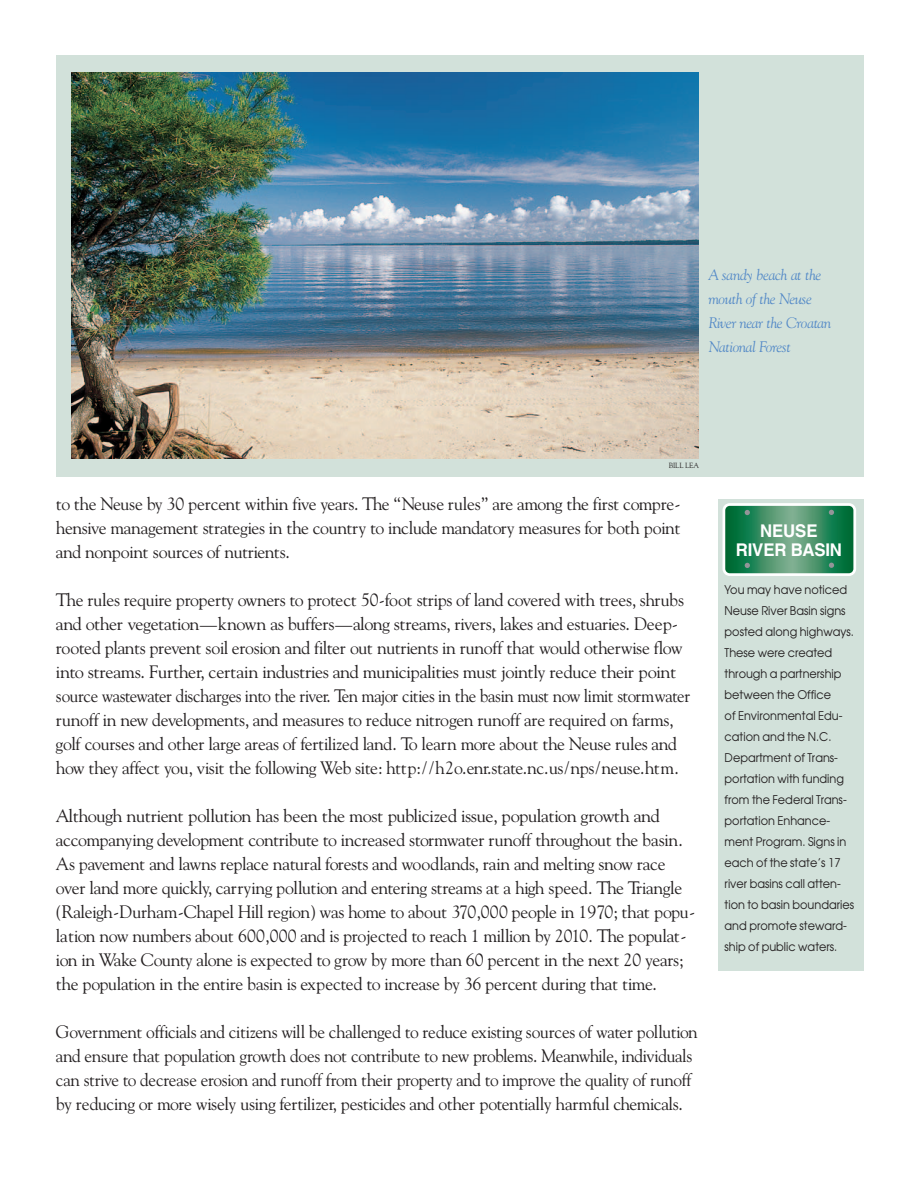
<style>
.page{position:relative;width:918px;height:1188px;background:#fff}
.page>*{position:absolute;margin:0;border:0;box-sizing:border-box;transform-origin:0 0}
.t1{font:18px/24px "Goudy Oldstyle II V";letter-spacing:-.035em;color:#231f20}
.t2{font:700 17.55px/19.8px "Helvetica";letter-spacing:-.01em;color:#fff;text-align:center;scale:.96 1}
.t3{font:15px/24px "Goudy Oldstyle II Italic V";letter-spacing:-.04em;color:#5389c7}
.t4{font:12px/21px "Avant Garde";color:#231f20;scale:.94 1}
.t5{font:7.5px "Goudy Oldstyle II V";letter-spacing:-.015em;color:#231f20}
</style>
<div class="page">
<div style="left:56px;top:55px;width:808px;height:422px;background:#d2e1da"></div>
<div style="left:718px;top:499px;width:146px;height:472px;background:#d2e1da"></div>
<svg style="left:724px;top:505px;width:131px;height:70px;background:#378b61"></svg>
<div style="left:723px;top:503px;width:133px;height:73px;border:3px solid #fff;border-radius:6px"></div>
<svg style="left:745px;top:510px;width:5px;height:5px"></svg>
<svg style="left:745px;top:563px;width:5px;height:5px"></svg>
<svg style="left:829px;top:510px;width:5px;height:5px"></svg>
<svg style="left:829px;top:563px;width:5px;height:5px"></svg>
<img style="left:72px;top:72px;width:627px;height:387px">
<p class="t3" style="left:709px;top:264px;width:125px">A sandy beach at the mouth of the Neuse<br>River near the Croatan<br>National Forest</p>
<p class="t5" style="left:669px;top:463px;width:32px">BILL LEA</p>
<p class="t1" style="left:56px;top:493px;width:626px;text-align:justify">to the Neuse by 30 percent within five years. The “Neuse rules” are among the first compre - hensive management strategies in the country to include mandatory measures for both point and nonpoint sources of nutrients.</p>
<p class="t1" style="left:56px;top:589px;width:636px">The rules require property owners to protect 50-foot strips of land covered with trees, shrubs and other vegetation—known as buffers—along streams, rivers, lakes and estuaries. Deep&shy;rooted plants prevent soil erosion and filter out nutrients in runoff that would otherwise flow into streams. Further, certain industries and municipalities must jointly reduce their point source wastewater discharges into the river. Ten major cities in the basin must now limit storm water runoff in new developments, and measures to reduce nitrogen runoff are required on farms, golf courses and other large areas of fertilized land. To learn more about the Neuse rules and how they affect you, visit the following Web site: http://h2o.enr.state.nc.us/nps/neuse.htm.</p>
<p class="t1" style="left:56px;top:805px;width:641px">Although nutrient pollution has been the most publicized issue, population growth and accompanying development contribute to increased stormwater runoff throughout the basin.<br>As pavement and lawns replace natural forests and wood lands, rain and melting snow race over land more quickly, carrying pollution and entering streams at a high speed. The Triangle (Raleigh-Durham-Chapel Hill region) was home to about 370,000 people in 1970; that popu - la tion now numbers about 600,000 and is projected to reach 1 million by 2010. The populat - ion in Wake County alone is expected to grow by more than 60 percent in the next 20 years; the population in the entire basin is expected to increase by 36 percent during that time.</p>
<p class="t1" style="left:56px;top:1021px;width:643px">Government officials and citizens will be challenged to reduce existing sources of water pollution and ensure that population growth does not contribute to new problems. Meanwhile, individuals can strive to decrease erosion and runoff from their property and to improve the quality of runoff by reducing or more wisely using fertilizer, pesticides and other potentially harmful chemicals.</p>
<p class="t2" style="left:736px;top:522px;width:112px">NEUSE<br>RIVER BASIN</p>
<p class="t4" style="left:725px;top:581px;width:139px">You may have noticed<br>Neuse River Basin signs posted along highways.<br>These were created through a partnership between the Office<br>of Environ mental Edu - ca tion and the N.C.<br>Depart ment of Trans - portation with funding from the Fed eral Trans - portation Enhance - ment Pro gram. Signs in each of the state’s 17 river basins call atten - tion to basin boundaries and promote steward - ship of public waters.</p>
</div>
